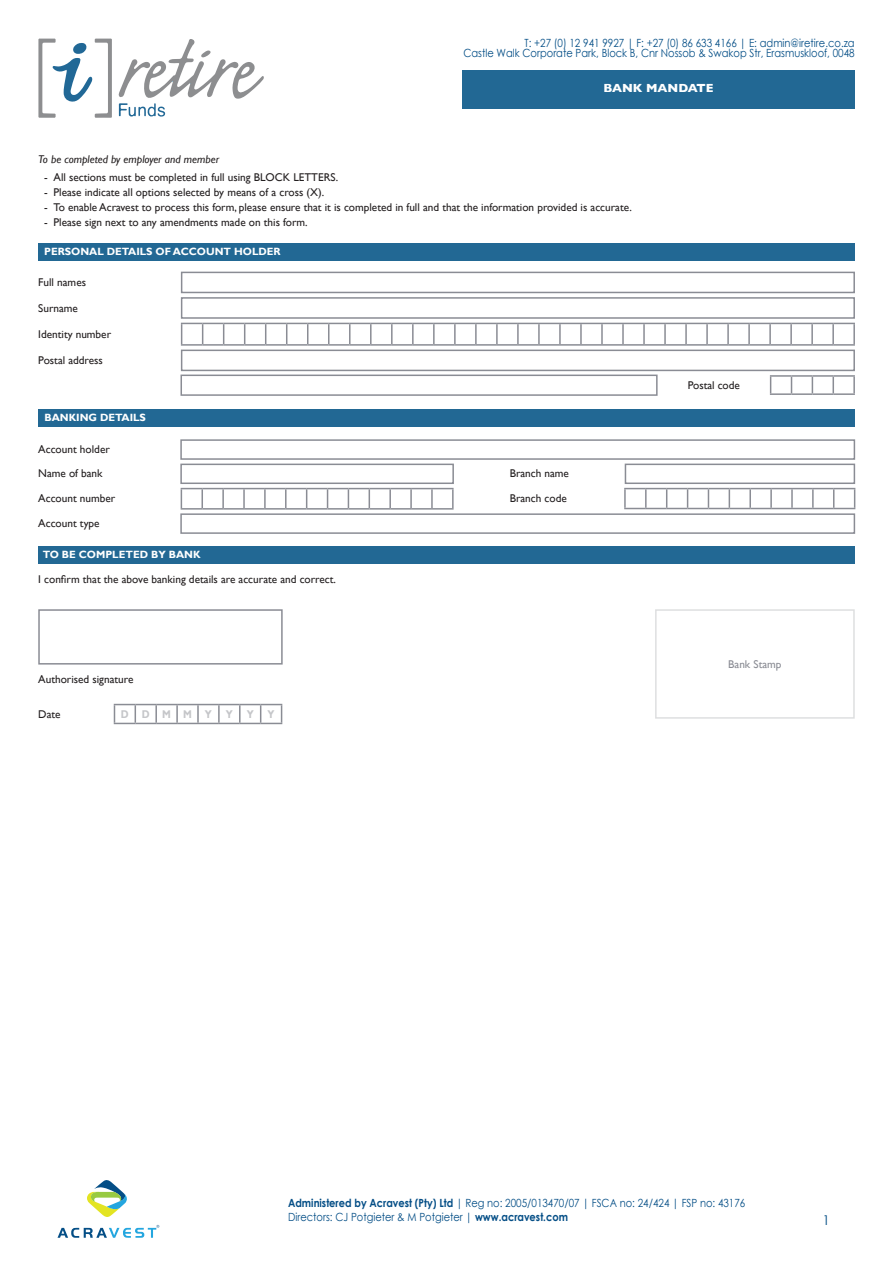
<style>
.page{position:relative;width:893px;height:1263px;background:#fff}
.page>*{position:absolute;margin:0;border:0;box-sizing:border-box;transform-origin:0 0}
.t1{font:13.5px "Century Gothic";color:#044e86}
.t2{font:700 12px "Gill Sans";color:#fff}
.t3{font:11.25px/24.3px "Gill Sans";color:#231f20}
.t4{font:11.25px/13.5px "Century Gothic";color:#044e86;scale:.88 1}
.t5{font:italic 11.25px "Gill Sans";color:#231f20}
.t6{font:11.25px "Gill Sans";color:#8a8c94}
.t7{font:700 11.25px "Gill Sans";letter-spacing:1.315em;color:#c5c6c9;scale:.88 1}
.t8{font:700 10.5px "Gill Sans";color:#fff}
.s1{font-weight:700}
</style>
<div class="page">
<svg style="left:87px;top:1180px;width:40px;height:37px"></svg>
<svg style="left:58px;top:1225px;width:101px;height:13px"></svg>
<svg style="left:38px;top:38px;width:74px;height:80px"></svg>
<svg style="left:119px;top:39px;width:145px;height:78px"></svg>
<div style="left:462px;top:70px;width:393px;height:39px;background:#226894"></div>
<div style="left:38px;top:243px;width:817px;height:17px;background:#226894"></div>
<div style="left:39px;top:409px;width:816px;height:17px;background:#226894"></div>
<div style="left:39px;top:546px;width:816px;height:17px;background:#226894"></div>
<div style="left:181px;top:272px;width:674px;height:21px;border:2px solid #8a8c94"></div>
<svg style="left:181px;top:323px;width:674px;height:21px"></svg>
<hr style="left:832px;top:324px;width:2px;height:20px;background:#8a8c94">
<hr style="left:853px;top:324px;width:2px;height:20px;background:#8a8c94">
<hr style="left:181px;top:344px;width:22px;height:2px;background:#8a8c94">
<hr style="left:203px;top:344px;width:21px;height:2px;background:#8a8c94">
<hr style="left:224px;top:344px;width:21px;height:2px;background:#8a8c94">
<hr style="left:245px;top:344px;width:21px;height:2px;background:#8a8c94">
<hr style="left:266px;top:344px;width:21px;height:2px;background:#8a8c94">
<hr style="left:287px;top:344px;width:21px;height:2px;background:#8a8c94">
<hr style="left:308px;top:344px;width:21px;height:2px;background:#8a8c94">
<hr style="left:329px;top:344px;width:21px;height:2px;background:#8a8c94">
<hr style="left:350px;top:344px;width:21px;height:2px;background:#8a8c94">
<hr style="left:371px;top:344px;width:21px;height:2px;background:#8a8c94">
<hr style="left:392px;top:344px;width:21px;height:2px;background:#8a8c94">
<hr style="left:413px;top:344px;width:21px;height:2px;background:#8a8c94">
<hr style="left:434px;top:344px;width:21px;height:2px;background:#8a8c94">
<hr style="left:455px;top:344px;width:21px;height:2px;background:#8a8c94">
<hr style="left:476px;top:344px;width:21px;height:2px;background:#8a8c94">
<hr style="left:497px;top:344px;width:21px;height:2px;background:#8a8c94">
<hr style="left:518px;top:344px;width:21px;height:2px;background:#8a8c94">
<hr style="left:539px;top:344px;width:21px;height:2px;background:#8a8c94">
<hr style="left:560px;top:344px;width:21px;height:2px;background:#8a8c94">
<hr style="left:581px;top:344px;width:21px;height:2px;background:#8a8c94">
<hr style="left:602px;top:344px;width:21px;height:2px;background:#8a8c94">
<hr style="left:623px;top:344px;width:21px;height:2px;background:#8a8c94">
<hr style="left:644px;top:344px;width:21px;height:2px;background:#8a8c94">
<hr style="left:665px;top:344px;width:21px;height:2px;background:#8a8c94">
<hr style="left:686px;top:344px;width:21px;height:2px;background:#8a8c94">
<hr style="left:707px;top:344px;width:21px;height:2px;background:#8a8c94">
<hr style="left:728px;top:344px;width:21px;height:2px;background:#8a8c94">
<hr style="left:749px;top:344px;width:21px;height:2px;background:#8a8c94">
<hr style="left:770px;top:344px;width:21px;height:2px;background:#8a8c94">
<hr style="left:791px;top:344px;width:21px;height:2px;background:#8a8c94">
<hr style="left:812px;top:344px;width:21px;height:2px;background:#8a8c94">
<hr style="left:833px;top:344px;width:22px;height:2px;background:#8a8c94">
<div style="left:181px;top:297px;width:674px;height:22px;border:2px solid #8a8c94"></div>
<div style="left:181px;top:350px;width:674px;height:21px;border:2px solid #8a8c94"></div>
<div style="left:180px;top:375px;width:478px;height:21px;border:2px solid #8a8c94"></div>
<hr style="left:770px;top:375px;width:21px;height:2px;background:#8a8c94">
<svg style="left:770px;top:377px;width:1px;height:16px"></svg>
<hr style="left:791px;top:375px;width:21px;height:2px;background:#8a8c94">
<svg style="left:791px;top:377px;width:1px;height:16px"></svg>
<hr style="left:812px;top:375px;width:21px;height:2px;background:#8a8c94">
<svg style="left:812px;top:377px;width:1px;height:16px"></svg>
<hr style="left:833px;top:375px;width:22px;height:2px;background:#8a8c94">
<svg style="left:832px;top:377px;width:2px;height:16px"></svg>
<svg style="left:853px;top:377px;width:2px;height:16px"></svg>
<hr style="left:770px;top:393px;width:21px;height:2px;background:#8a8c94">
<hr style="left:791px;top:393px;width:21px;height:2px;background:#8a8c94">
<hr style="left:812px;top:393px;width:21px;height:2px;background:#8a8c94">
<hr style="left:833px;top:393px;width:22px;height:2px;background:#8a8c94">
<div style="left:180px;top:439px;width:675px;height:21px;border:2px solid #8a8c94"></div>
<div style="left:180px;top:464px;width:274px;height:20px;border:2px solid #8a8c94"></div>
<div style="left:625px;top:464px;width:230px;height:20px;border:2px solid #8a8c94"></div>
<svg style="left:181px;top:488px;width:273px;height:20px"></svg>
<hr style="left:181px;top:508px;width:21px;height:2px;background:#8a8c94">
<hr style="left:202px;top:508px;width:21px;height:2px;background:#8a8c94">
<hr style="left:223px;top:508px;width:21px;height:2px;background:#8a8c94">
<hr style="left:244px;top:508px;width:21px;height:2px;background:#8a8c94">
<hr style="left:265px;top:508px;width:21px;height:2px;background:#8a8c94">
<hr style="left:286px;top:508px;width:21px;height:2px;background:#8a8c94">
<hr style="left:307px;top:508px;width:21px;height:2px;background:#8a8c94">
<hr style="left:328px;top:508px;width:20px;height:2px;background:#8a8c94">
<hr style="left:348px;top:508px;width:21px;height:2px;background:#8a8c94">
<hr style="left:369px;top:508px;width:21px;height:2px;background:#8a8c94">
<hr style="left:390px;top:508px;width:21px;height:2px;background:#8a8c94">
<hr style="left:411px;top:508px;width:21px;height:2px;background:#8a8c94">
<hr style="left:432px;top:508px;width:22px;height:2px;background:#8a8c94">
<div style="left:180px;top:513px;width:675px;height:21px;border:2px solid #8a8c94"></div>
<svg style="left:624px;top:488px;width:231px;height:21px"></svg>
<div style="left:38px;top:609px;width:245px;height:55px;border:2px solid #8a8c94"></div>
<svg style="left:114px;top:704px;width:168px;height:20px"></svg>
<div style="left:655px;top:609px;width:200px;height:110px;border:2px solid #dedfe0"></div>
<p class="t4" style="left:463px;top:37px;width:446px;line-height:10.8px;text-align:right">T: +27 (0) 12 941 9927 | F: +27 (0) 86 633 4166 | E: admin@iretire.co.za<br>Castle Walk Corporate Park, Block B, Cnr Nossob &amp; Swakop Str, Erasmuskloof, 0048</p>
<p class="t2" style="left:603px;top:78px;width:112px">BANK MANDATE</p>
<p class="t5" style="left:38px;top:152px;width:182px">To be completed by employer and member</p>
<p class="t3" style="left:44px;top:165px;width:295px">- All sections must be completed in full using BLOCK LETTERS.</p>
<p class="t3" style="left:44px;top:180px;width:281px">- Please indicate all options selected by means of a cross (X).</p>
<p class="t3" style="left:44px;top:195px;width:589px">- To enable Acravest to process this form, please ensure that it is completed in full and that the information provided is accurate.</p>
<p class="t3" style="left:44px;top:210px;width:265px">- Please sign next to any amendments made on this form.</p>
<p class="t8" style="left:44px;top:245px;width:238px">PERSONAL DETAILS OF ACCOUNT HOLDER</p>
<p class="t3" style="left:38px;top:270px;width:49px">Full names</p>
<p class="t3" style="left:38px;top:296px;width:41px">Surname</p>
<p class="t3" style="left:38px;top:322px;width:74px">Identity number</p>
<p class="t3" style="left:38px;top:348px;width:66px">Postal address</p>
<p class="t8" style="left:44px;top:411px;width:103px">BANKING DETAILS</p>
<p class="t3" style="left:38px;top:437px;width:73px">Account holder<br>Name of bank</p>
<p class="t3" style="left:38px;top:487px;width:78px">Account number</p>
<p class="t3" style="left:38px;top:511px;width:63px">Account type</p>
<p class="t8" style="left:43px;top:548px;width:159px">TO BE COMPLETED BY BANK</p>
<p class="t3" style="left:38px;top:567px;width:299px">I confirm that the above banking details are accurate and correct.</p>
<p class="t3" style="left:38px;top:667px;width:97px">Authorised signature</p>
<p class="t3" style="left:38px;top:702px;width:24px">Date</p>
<p class="t7" style="left:121px;top:708px;width:176px">DDMMYYYY</p>
<p class="t3" style="left:510px;top:462px;width:61px">Branch name</p>
<p class="t3" style="left:510px;top:487px;width:59px">Branch code</p>
<p class="t3" style="left:688px;top:373px;width:54px">Postal code</p>
<p class="t6" style="left:728px;top:657px;width:55px">Bank Stamp</p>
<p class="t4" style="left:288px;top:1196px;width:521px"><span class="s1">Administered by Acravest (Pty) Ltd</span> | Reg no: 2005/013470/07 | FSCA no: 24/424 | FSP no: 43176<br>Directors: CJ Potgieter &amp; M Potgieter | <span class="s1">www.acravest.com</span></p>
<p class="t1" style="left:823px;top:1210px;width:9px">1</p>
</div>
